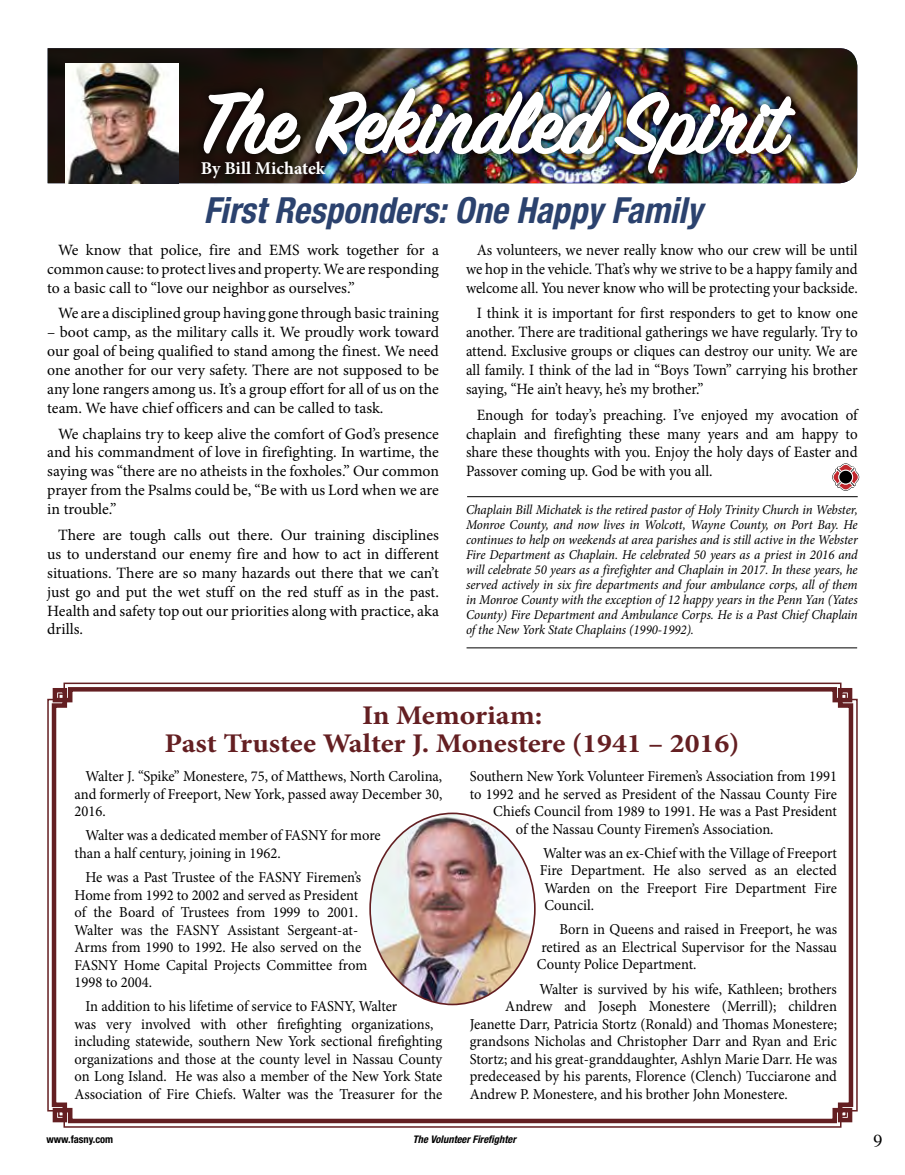
<style>
.page{position:relative;width:905px;height:1175px;background:#fff}
.page>*{position:absolute;margin:0;border:0;box-sizing:border-box;transform-origin:0 0}
.t1{font:93px "Sign Painter House Script";color:#fff}
.t2{font:italic 700 condensed 36px "Helvetica Neue LT Std";color:#2b426e}
.t3{font:700 27px/28.5px "Minion Pro";letter-spacing:-.005em;color:#641f22;text-align:center;scale:1.1 1}
.t4{font:700 18px "Minion Pro";color:#fff}
.t5{font:18px "Times";color:#000}
.t6{font:15.75px/18.9px "Minion Pro";color:#000;text-align:justify}
.t7{font:15.75px/18.9px "Minion Pro";color:#000;text-align:justify;scale:.95 1}
.t8{font:15.75px/18.9px "Minion Pro";color:#000;text-align:justify;scale:.94 1}
.t9{font:15.15px/17.4px "Minion Pro";letter-spacing:-.005em;color:#000;text-align:justify;scale:.96 1}
.t10{font:italic 13.5px/15px "Minion Pro";letter-spacing:-.01em;color:#000;text-align:justify;scale:.95 1}
.t11{font:italic 700 condensed 10.5px "Helvetica Neue LT Std";color:#000}
.t12{font:700 condensed 10.5px "Helvetica Neue";color:#000}
</style>
<div class="page">
<img style="left:48px;top:48px;width:809px;height:135px">
<hr style="left:467px;top:496px;width:390px;height:1px;background:#000">
<hr style="left:466px;top:647px;width:391px;height:1px;background:#000">
<svg style="left:832px;top:463px;width:27px;height:28px"></svg>
<div style="left:838px;top:470px;width:14px;height:14px;background:#000;border-radius:50%"></div>
<div style="left:838px;top:470px;width:15px;height:14px;border:1px solid #fff;border-radius:50%"></div>
<img style="left:193px;top:79px;width:611px;height:105px">
<svg style="left:203px;top:89px;width:100px;height:68px"></svg>
<img style="left:312px;top:85px;width:484px;height:87px">
<img style="left:66px;top:63px;width:112px;height:120px">
<svg style="left:47px;top:682px;width:811px;height:446px"></svg>
<svg style="left:50px;top:685px;width:805px;height:440px"></svg>
<img style="left:370px;top:813px;width:165px;height:191px">
<h1 class="t1" style="left:201px;top:66px;width:586px">The Rekindled Spirit</h1>
<p class="t4" style="left:201px;top:155px;width:126px">By Bill Michatek</p>
<h2 class="t2" style="left:204px;top:189px;width:500px">First Responders: One Happy Family</h2>
<p class="t6" style="left:47px;top:240px;width:393px;text-indent:11px">We know that police, fire and EMS work together for a common cause: to protect lives and property. We are responding to a basic call to “love our neighbor as ourselves.”</p>
<p class="t6" style="left:58px;top:304px;width:382px">We are a disciplined group having gone through basic training</p>
<p class="t6" style="left:47px;top:323px;width:393px">– boot camp, as the military calls it. We proudly work toward our goal of being qualified to stand among the finest. We need one another for our very safety. There are not supposed to be any lone rangers among us. It’s a group effort for all of us on the team. We have chief officers and can be called to task.</p>
<p class="t6" style="left:47px;top:424px;width:393px;text-indent:11px">We chaplains try to keep alive the comfort of God’s presence and his commandment of love in firefighting. In wartime, the saying was “there are no atheists in the foxholes.” Our common prayer from the Psalms could be, “Be with us Lord when we are in trouble.”</p>
<p class="t6" style="left:47px;top:525px;width:393px;text-indent:11px">There are tough calls out there. Our training disciplines us to understand our enemy fire and how to act in different situations. There are so many hazards out there that we can’t just go and put the wet stuff on the red stuff as in the past.<br>Health and safety top out our priorities along with practice, aka drills.</p>
<p class="t8" style="left:466px;top:240px;width:418px;text-indent:11px">As volunteers, we never really know who our crew will be until we hop in the vehicle. That’s why we strive to be a happy family and welcome all. You never know who will be protecting your backside.</p>
<p class="t7" style="left:466px;top:304px;width:414px;text-indent:11px">I think it is important for first responders to get to know one another. There are traditional gatherings we have regularly. Try to attend. Exclusive groups or cliques can destroy our unity. We are all family. I think of the lad in “Boys Town” carrying his brother saying, “He ain’t heavy, he’s my brother.”</p>
<p class="t7" style="left:466px;top:405px;width:414px;text-indent:11px">Enough for today’s preaching. I’ve enjoyed my avocation of chaplain and firefighting these many years and am happy to share these thoughts with you. Enjoy the holy days of Easter and Passover coming up. God be with you all.</p>
<p class="t10" style="left:466px;top:502px;width:414px">Chaplain Bill Michatek is the retired pastor of Holy Trinity Church in Webster, Monroe County, and now lives in Wolcott, Wayne County, on Port Bay. He continues to help on weekends at area parishes and is still active in the Webster Fire Department as Chaplain. He celebrated 50 years as a priest in 2016 and will celebrate 50 years as a firefighter and Chaplain in 2017. In these years, he served actively in six fire departments and four ambulance corps, all of them in Monroe County with the exception of 12 happy years in the Penn Yan (Yates County) Fire Department and Ambulance Corps. He is a Past Chief Chaplain of the New York State Chaplains (1990-1992).</p>
<h3 class="t3" style="left:165px;top:700px;width:524px">In Memoriam:<br>Past Trustee Walter J. Monestere (1941 – 2016)</h3>
<p class="t9" style="left:75px;top:767px;width:384px;text-indent:11px">Walter J. “Spike” Monestere, 75, of Matthews, North Carolina, and formerly of Freeport, New York, passed away December 30, 2016.</p>
<p class="t9" style="left:75px;top:827px;width:320px;text-indent:11px">Walter was a dedicated member of FASNY for more than a half century, joining in 1962.</p>
<p class="t9" style="left:75px;top:868px;width:306px;text-align:left;text-indent:11px">He was a Past Trustee of the FASNY Firemen’s Home from 1992 to 2002 and served as President of the Board of Trustees from 1999 to 2001.<br>Walter was the FASNY Assistant Sergeant-at-Arms from 1990 to 1992. He also served on the FASNY Home Capital Projects Committee from 1998 to 2004.</p>
<p class="t9" style="left:75px;top:997px;width:384px;text-align:left;text-indent:11px">In addition to his lifetime of service to FASNY, Walter<br>was very involved with other firefighting organizations, including statewide, southern New York sectional firefighting organizations and those at the county level in Nassau County on Long Island. He was also a member of the New York State Association of Fire Chiefs. Walter was the Treasurer for the</p>
<p class="t9" style="left:469px;top:767px;width:384px">Southern New York Volunteer Firemen’s Association from 1991</p>
<p class="t9" style="left:469px;top:785px;width:384px">to 1992 and he served as President of the Nassau County Fire</p>
<p class="t9" style="left:493px;top:802px;width:359px">Chiefs Council from 1989 to 1991. He was a Past President</p>
<p class="t9" style="left:516px;top:820px;width:270px">of the Nassau County Firemen’s Association.</p>
<p class="t9" style="left:540px;top:844px;width:311px">Walter was an ex-Chief with the Village of Freeport Fire Department. He also served as an elected Warden on the Freeport Fire Department Fire Council.</p>
<p class="t9" style="left:537px;top:921px;width:314px;text-indent:23px">Born in Queens and raised in Freeport, he was retired as an Electrical Supervisor for the Nassau County Police Department.</p>
<p class="t9" style="left:539px;top:980px;width:311px">Walter is survived by his wife, Kathleen; brothers</p>
<p class="t9" style="left:505px;top:997px;width:347px">Andrew and Joseph Monestere (Merrill); children</p>
<p class="t9" style="left:469px;top:1015px;width:384px">Jeanette Darr, Patricia Stortz (Ronald) and Thomas Monestere;</p>
<p class="t9" style="left:469px;top:1032px;width:384px">grandsons Nicholas and Christopher Darr and Ryan and Eric</p>
<p class="t9" style="left:469px;top:1050px;width:384px">Stortz; and his great-granddaughter, Ashlyn Marie Darr. He was</p>
<p class="t9" style="left:469px;top:1067px;width:384px">predeceased by his parents, Florence (Clench) Tucciarone and</p>
<p class="t9" style="left:469px;top:1085px;width:333px">Andrew P. Monestere, and his brother John Monestere.</p>
<p class="t12" style="left:46px;top:1133px;width:68px">www.fasny.com</p>
<p class="t11" style="left:413px;top:1133px;width:105px">The Volunteer Firefighter</p>
<p class="t5" style="left:873px;top:1124px;width:10px">9</p>
</div>
